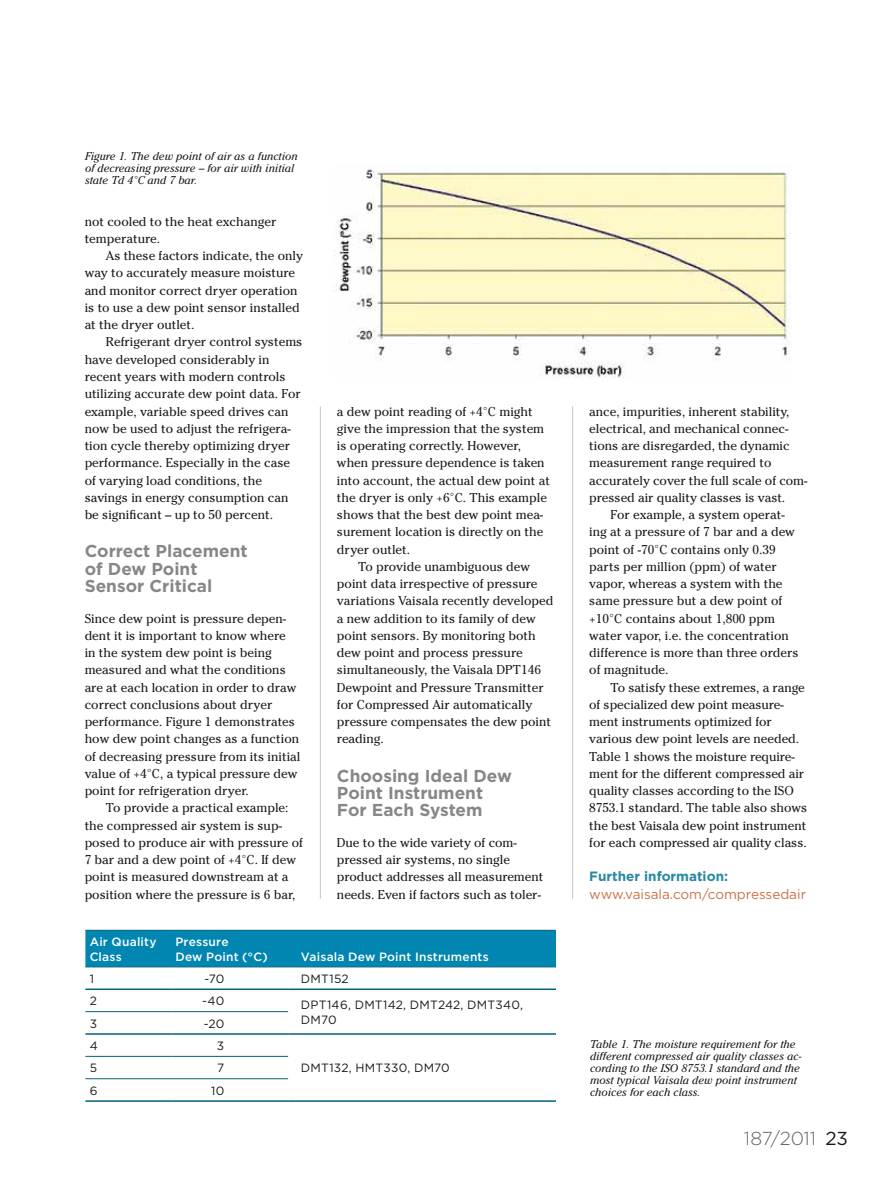
<style>
.page{position:relative;width:893px;height:1191px;background:#fff}
.page>*{position:absolute;margin:0;border:0;box-sizing:border-box;transform-origin:0 0}
.t1{font:300 18.75px "Gotham";letter-spacing:-.01em;color:#636362}
.t2{font:700 17.25px/17.2px "Gotham";color:#878786}
.t3{font:13.5px "Gotham";color:#ca7146}
.t4{font:700 13.5px "Gotham";color:#2789a1}
.t5{font:12.75px/17.2px "Cheltenham Std";color:#1a1a18}
.t6{font:12px "Gotham";letter-spacing:.02em;color:#1a1a18}
.t7{font:500 12px/14.2px "Gotham";letter-spacing:.015em;color:#fff}
.t8{font:italic 11.25px/12px "Cheltenham Std";color:#1a1a18}
.s1{font-weight:400;color:#1a1a18}
</style>
<div class="page">
<hr style="left:320px;top:406px;width:1px;height:492px;background:#c6c6c6">
<hr style="left:572px;top:406px;width:1px;height:492px;background:#c6c6c6">
<img style="left:334px;top:169px;width:456px;height:209px">
<div style="left:85px;top:931px;width:471px;height:35px;background:#0086b1"></div>
<svg style="left:85px;top:967px;width:471px;height:113px"></svg>
<hr style="left:288px;top:1100px;width:268px;height:1px;background:#00627d">
<hr style="left:85px;top:930px;width:86px;height:1px;background:#00627d">
<hr style="left:171px;top:930px;width:117px;height:1px;background:#00627d">
<hr style="left:288px;top:930px;width:268px;height:1px;background:#00627d">
<hr style="left:288px;top:966px;width:268px;height:1px;background:#00627d">
<hr style="left:85px;top:966px;width:86px;height:1px;background:#00627d">
<hr style="left:171px;top:966px;width:117px;height:1px;background:#00627d">
<hr style="left:85px;top:988px;width:86px;height:2px;background:#00627d">
<hr style="left:171px;top:988px;width:117px;height:2px;background:#00627d">
<hr style="left:288px;top:988px;width:268px;height:2px;background:#00627d">
<hr style="left:85px;top:1011px;width:86px;height:1px;background:#00627d">
<hr style="left:171px;top:1011px;width:117px;height:1px;background:#00627d">
<hr style="left:85px;top:1033px;width:86px;height:1px;background:#00627d">
<hr style="left:171px;top:1033px;width:117px;height:1px;background:#00627d">
<hr style="left:288px;top:1033px;width:268px;height:1px;background:#00627d">
<hr style="left:85px;top:1056px;width:86px;height:1px;background:#00627d">
<hr style="left:171px;top:1056px;width:117px;height:1px;background:#00627d">
<hr style="left:85px;top:1078px;width:86px;height:1px;background:#00627d">
<hr style="left:85px;top:1100px;width:86px;height:1px;background:#00627d">
<hr style="left:171px;top:1078px;width:117px;height:1px;background:#00627d">
<hr style="left:171px;top:1100px;width:117px;height:1px;background:#00627d">
<p class="t8" style="left:85px;top:150px;width:214px">Figure 1. The dew point of air as a function of decreasing pressure – for air with initial state Td 4°C and 7 bar.</p>
<p class="t5" style="left:85px;top:213px;width:193px">not cooled to the heat exchanger temperature.</p>
<p class="t5" style="left:85px;top:247px;width:220px;text-indent:21px">As these factors indicate, the only way to accurately measure moisture and monitor correct dryer operation is to use a dew point sensor installed at the dryer outlet.</p>
<p class="t5" style="left:85px;top:333px;width:219px;text-indent:21px">Refrigerant dryer control systems have developed considerably in recent years with modern controls utilizing accurate dew point data. For example, variable speed drives can now be used to adjust the refrigera&shy;tion cycle thereby optimizing dryer performance. Especially in the case of varying load conditions, the savings in energy consumption can be significant – up to 50 percent.</p>
<h2 class="t2" style="left:85px;top:542px;width:164px">Correct Placement of Dew Point<br>Sensor Critical</h2>
<p class="t5" style="left:85px;top:609px;width:217px">Since dew point is pressure depen&shy;dent it is important to know where<br>in the system dew point is being measured and what the conditions are at each location in order to draw correct conclusions about dryer performance. Figure 1 demonstrates how dew point changes as a function of decreasing pressure from its initial value of +4°C, a typical pressure dew point for refrigeration dryer.</p>
<p class="t5" style="left:85px;top:799px;width:220px;text-indent:21px">To provide a practical example: the compressed air system is sup&shy;posed to produce air with pressure of 7 bar and a dew point of +4°C. If dew point is measured downstream at a position where the pressure is 6 bar,</p>
<p class="t5" style="left:337px;top:402px;width:197px">a dew point reading of +4°C might</p>
<p class="t5" style="left:337px;top:420px;width:209px">give the impression that the system</p>
<p class="t5" style="left:337px;top:437px;width:186px">is operating correctly. However,</p>
<p class="t5" style="left:337px;top:454px;width:209px">when pressure dependence is taken</p>
<p class="t5" style="left:337px;top:471px;width:214px">into account, the actual dew point at</p>
<p class="t5" style="left:337px;top:489px;width:212px">the dryer is only +6°C. This example</p>
<p class="t5" style="left:337px;top:506px;width:208px">shows that the best dew point mea-</p>
<p class="t5" style="left:337px;top:523px;width:208px">surement location is directly on the</p>
<p class="t5" style="left:337px;top:540px;width:75px">dryer outlet.</p>
<p class="t5" style="left:358px;top:558px;width:173px">To provide unambiguous dew</p>
<p class="t5" style="left:337px;top:575px;width:202px">point data irrespective of pressure</p>
<p class="t5" style="left:337px;top:592px;width:218px">variations Vaisala recently developed</p>
<p class="t5" style="left:337px;top:609px;width:200px">a new addition to its family of dew</p>
<p class="t5" style="left:337px;top:627px;width:200px">point sensors. By monitoring both</p>
<p class="t5" style="left:337px;top:644px;width:187px">dew point and process pressure</p>
<p class="t5" style="left:337px;top:661px;width:205px">simultaneously, the Vaisala DPT146</p>
<p class="t5" style="left:337px;top:678px;width:208px">Dewpoint and Pressure Transmitter</p>
<p class="t5" style="left:337px;top:696px;width:197px">for Compressed Air automatically</p>
<p class="t5" style="left:337px;top:713px;width:216px">pressure compensates the dew point</p>
<p class="t5" style="left:337px;top:730px;width:48px">reading.</p>
<h2 class="t2" style="left:337px;top:767px;width:176px">Choosing Ideal Dew<br>Point Instrument<br>For Each System</h2>
<p class="t5" style="left:337px;top:834px;width:208px">Due to the wide variety of com&shy;pressed air systems, no single product addresses all measurement needs. Even if factors such as toler-</p>
<p class="t7" style="left:90px;top:934px;width:68px">Air Quality<br>Class</p>
<p class="t7" style="left:175px;top:934px;width:94px">Pressure<br>Dew Point (°C)</p>
<p class="t7" style="left:301px;top:949px;width:189px">Vaisala Dew Point Instruments</p>
<p class="t6" style="left:90px;top:971px;width:6px">1</p>
<p class="t6" style="left:205px;top:971px;width:21px">-70</p>
<p class="t6" style="left:301px;top:971px;width:49px">DMT152</p>
<p class="t6" style="left:90px;top:993px;width:9px">2</p>
<p class="t6" style="left:202px;top:993px;width:24px">-40</p>
<p class="t6" style="left:301px;top:997px;width:224px">DPT146, DMT142, DMT242, DMT340,</p>
<p class="t6" style="left:90px;top:1015px;width:9px">3</p>
<p class="t6" style="left:204px;top:1015px;width:22px">-20</p>
<p class="t6" style="left:301px;top:1011px;width:37px">DM70</p>
<p class="t6" style="left:90px;top:1038px;width:10px">4</p>
<p class="t6" style="left:217px;top:1038px;width:9px">3</p>
<p class="t6" style="left:90px;top:1060px;width:9px">5</p>
<p class="t6" style="left:217px;top:1060px;width:9px">7</p>
<p class="t6" style="left:301px;top:1060px;width:150px">DMT132, HMT330, DM70</p>
<p class="t6" style="left:90px;top:1082px;width:9px">6</p>
<p class="t6" style="left:211px;top:1082px;width:15px">10</p>
<p class="t5" style="left:589px;top:402px;width:202px">ance, impurities, inherent stability,</p>
<p class="t5" style="left:589px;top:420px;width:201px">electrical, and mechanical connec-</p>
<p class="t5" style="left:589px;top:437px;width:202px">tions are disregarded, the dynamic</p>
<p class="t5" style="left:589px;top:454px;width:184px">measurement range required to</p>
<p class="t5" style="left:589px;top:471px;width:220px">accurately cover the full scale of com-</p>
<p class="t5" style="left:589px;top:489px;width:197px">pressed air quality classes is vast.</p>
<p class="t5" style="left:610px;top:506px;width:176px">For example, a system operat-</p>
<p class="t5" style="left:589px;top:523px;width:207px">ing at a pressure of 7 bar and a dew</p>
<p class="t5" style="left:589px;top:540px;width:188px">point of -70°C contains only 0.39</p>
<p class="t5" style="left:589px;top:558px;width:189px">parts per million (ppm) of water</p>
<p class="t5" style="left:589px;top:575px;width:195px">vapor, whereas a system with the</p>
<p class="t5" style="left:589px;top:592px;width:194px">same pressure but a dew point of</p>
<p class="t5" style="left:589px;top:609px;width:187px">+10°C contains about 1,800 ppm</p>
<p class="t5" style="left:589px;top:627px;width:201px">water vapor, i.e. the concentration</p>
<p class="t5" style="left:589px;top:644px;width:211px">difference is more than three orders</p>
<p class="t5" style="left:589px;top:661px;width:81px">of magnitude.</p>
<p class="t5" style="left:610px;top:678px;width:196px">To satisfy these extremes, a range</p>
<p class="t5" style="left:589px;top:696px;width:196px">of specialized dew point measure-</p>
<p class="t5" style="left:589px;top:713px;width:184px">ment instruments optimized for</p>
<p class="t5" style="left:589px;top:730px;width:211px">various dew point levels are needed.</p>
<p class="t5" style="left:589px;top:747px;width:207px">Table 1 shows the moisture require-</p>
<p class="t5" style="left:589px;top:765px;width:216px">ment for the different compressed air</p>
<p class="t5" style="left:589px;top:782px;width:206px">quality classes according to the ISO</p>
<p class="t5" style="left:589px;top:799px;width:219px">8753.1 standard. The table also shows</p>
<p class="t5" style="left:589px;top:816px;width:218px">the best Vaisala dew point instrument</p>
<p class="t5" style="left:589px;top:834px;width:219px">for each compressed air quality class.</p>
<p class="t4" style="left:589px;top:867px;width:140px">Further information:</p>
<p class="t3" style="left:589px;top:885px;width:218px">www.vaisala.com/compressedair</p>
<p class="t8" style="left:590px;top:1038px;width:213px">Table 1. The moisture requirement for the different compressed air quality classes ac&shy;cording to the ISO 8753.1 standard and the most typical Vaisala dew point instrument choices for each class.</p>
<h1 class="t1" style="left:744px;top:1126px;width:106px">187/2011 <span class="s1">23</span></h1>
</div>
